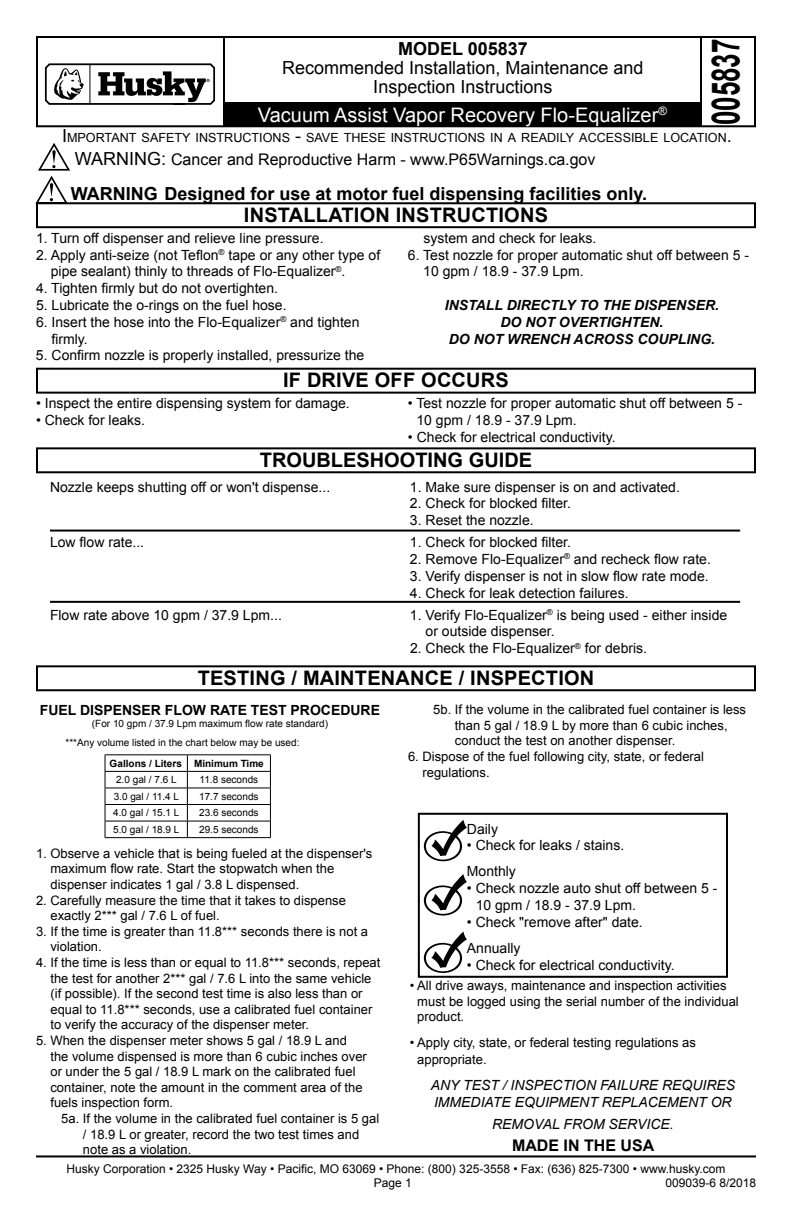
<style>
.page{position:relative;width:792px;height:1224px;background:#fff}
.page>*{position:absolute;margin:0;border:0;box-sizing:border-box;transform-origin:0 0}
.t1{font:700 39px "Arial";color:#000;scale:.67 1}
.t2{font:700 20px "Arial";letter-spacing:.01em;color:#000}
.t3{font:20px "Arial";color:#fff}
.t4{font:700 18px "Arial";color:#000}
.t5{font:18px/19px "Arial";color:#000;text-align:center}
.t6{font:16px "Arial";color:#000}
.t7{font:700 16px "Arial";color:#000}
.t8{font:14px/16.8px "Arial";color:#000}
.t9{font:italic 14px/16.8px "Arial";color:#000}
.t10{font:italic 700 14px/16.8px "Arial";color:#000;text-align:center}
.t11{font:700 14px "Arial";color:#000}
.t12{font:13px/15.6px "Arial";color:#000}
.t13{font:12.6px "Arial";color:#000}
.t14{font:12px/14.4px "Arial";color:#000;text-align:center}
.t15{font:10px "Arial";color:#000}
.t16{font:700 10px "Arial";color:#000}
.s1{font-size:18px}
.s2{font-style:inherit}
</style>
<div class="page">
<div style="left:36px;top:36px;width:720px;height:91px;border:2px solid #000"></div>
<hr style="left:223px;top:37px;width:2px;height:89px;background:#000">
<hr style="left:700px;top:36px;width:2px;height:90px;background:#000">
<div style="left:224px;top:103px;width:476px;height:23px;background:#000"></div>
<div style="left:36px;top:202px;width:720px;height:26px;border:2px solid #000"></div>
<div style="left:36px;top:368px;width:720px;height:26px;border:2px solid #000"></div>
<div style="left:36px;top:665px;width:720px;height:26px;border:2px solid #000"></div>
<hr style="left:36px;top:1155px;width:720px;height:2px;background:#000">
<div style="left:36px;top:447px;width:720px;height:26px;border:2px solid #000"></div>
<hr style="left:50px;top:530px;width:690px;height:2px;background:#000">
<hr style="left:50px;top:601px;width:690px;height:2px;background:#000">
<svg style="left:424px;top:874px;width:43px;height:42px"></svg>
<svg style="left:424px;top:820px;width:43px;height:41px"></svg>
<svg style="left:424px;top:932px;width:43px;height:41px"></svg>
<div style="left:418px;top:813px;width:310px;height:165px;border:2px solid #000"></div>
<hr style="left:105px;top:771px;width:82px;height:1px;background:#000">
<hr style="left:187px;top:771px;width:84px;height:1px;background:#000">
<hr style="left:105px;top:788px;width:82px;height:1px;background:#000">
<hr style="left:187px;top:788px;width:84px;height:1px;background:#000">
<hr style="left:105px;top:804px;width:82px;height:1px;background:#000">
<hr style="left:187px;top:804px;width:84px;height:1px;background:#000">
<hr style="left:105px;top:821px;width:82px;height:1px;background:#000">
<hr style="left:187px;top:821px;width:84px;height:1px;background:#000">
<svg style="left:187px;top:755px;width:1px;height:82px"></svg>
<hr style="left:105px;top:754px;width:82px;height:1px;background:#000">
<hr style="left:187px;top:754px;width:84px;height:1px;background:#000">
<svg style="left:105px;top:755px;width:1px;height:82px"></svg>
<svg style="left:270px;top:755px;width:1px;height:82px"></svg>
<hr style="left:105px;top:837px;width:82px;height:1px;background:#000">
<hr style="left:187px;top:837px;width:84px;height:1px;background:#000">
<svg style="left:44px;top:63px;width:171px;height:42px"></svg>
<svg style="left:35px;top:143px;width:35px;height:61px"></svg>
<h3 class="t4" style="left:398px;top:42px;width:131px">MODEL 005837</h3>
<h3 class="t5" style="left:282px;top:58px;width:363px">Recommended Installation, Maintenance and<br>Inspection Instructions</h3>
<h2 class="t3" style="left:258px;top:102px;width:411px">Vacuum Assist Vapor Recovery Flo-Equalizer<sup>®</sup></h2>
<h1 class="t1" style="left:711px;top:125px;width:131px;rotate:-90deg">005837</h1>
<p class="t13" style="left:62px;top:130px;width:671px"><span class="s1">I</span>MPORTANT SAFETY INSTRUCTIONS <span class="s1">-</span> SAVE THESE INSTRUCTIONS IN A READILY ACCESSIBLE LOCATION<span class="s1">.</span></p>
<p class="t6" style="left:75px;top:153px;width:522px"><span class="s1">WARNING:</span> Cancer and Reproductive Harm <span class="s2">-</span> www.P65Warnings.ca.gov</p>
<h3 class="t4" style="left:71px;top:187px;width:578px">WARNING Designed for use at motor fuel dispensing facilities only.</h3>
<h2 class="t2" style="left:244px;top:207px;width:306px">INSTALLATION INSTRUCTIONS</h2>
<p class="t8" style="left:36px;top:231px;width:289px">1. Turn off dispenser and relieve line pressure.</p>
<p class="t8" style="left:51px;top:246px;width:331px;text-indent:-15px">2. Apply anti-seize (not Teflon<sup>®</sup> tape or any other type of pipe sealant) thinly to threads of Flo-Equalizer<sup>®</sup>.</p>
<p class="t8" style="left:36px;top:280px;width:244px">4. Tighten firmly but do not overtighten.</p>
<p class="t8" style="left:36px;top:297px;width:252px">5. Lubricate the o-rings on the fuel hose.</p>
<p class="t8" style="left:52px;top:315px;width:309px;text-indent:-16px">6. Insert the hose into the Flo-Equalizer<sup>®</sup> and tighten firmly.</p>
<p class="t8" style="left:36px;top:347px;width:330px">5. Confirm nozzle is properly installed, pressurize the</p>
<p class="t8" style="left:424px;top:230px;width:174px">system and check for leaks.</p>
<p class="t8" style="left:423px;top:246px;width:327px;text-indent:-15px">6. Test nozzle for proper automatic shut off between 5 -<br>10 gpm / 18.9 - 37.9 Lpm.</p>
<p class="t10" style="left:445px;top:297px;width:276px">INSTALL DIRECTLY TO THE DISPENSER.<br>DO NOT OVERTIGHTEN.<br>DO NOT WRENCH ACROSS COUPLING.</p>
<h2 class="t2" style="left:283px;top:373px;width:227px">IF DRIVE OFF OCCURS</h2>
<p class="t8" style="left:36px;top:395px;width:315px">• Inspect the entire dispensing system for damage.</p>
<p class="t8" style="left:36px;top:412px;width:111px">• Check for leaks.</p>
<p class="t8" style="left:417px;top:395px;width:327px;text-indent:-9px">• Test nozzle for proper automatic shut off between 5 -<br>10 gpm / 18.9 - 37.9 Lpm.</p>
<p class="t8" style="left:408px;top:429px;width:209px">• Check for electrical conductivity.</p>
<h2 class="t2" style="left:260px;top:452px;width:274px">TROUBLESHOOTING GUIDE</h2>
<p class="t8" style="left:50px;top:478px;width:282px">Nozzle keeps shutting off or won't dispense...</p>
<p class="t8" style="left:410px;top:478px;width:272px">1. Make sure dispenser is on and activated.</p>
<p class="t8" style="left:410px;top:495px;width:163px">2. Check for blocked filter.</p>
<p class="t8" style="left:410px;top:512px;width:125px">3. Reset the nozzle.</p>
<p class="t8" style="left:50px;top:534px;width:96px">Low flow rate...</p>
<p class="t8" style="left:410px;top:534px;width:163px">1. Check for blocked filter.</p>
<p class="t8" style="left:410px;top:551px;width:302px">2. Remove Flo-Equalizer<sup>®</sup> and recheck flow rate.</p>
<p class="t8" style="left:410px;top:568px;width:300px">3. Verify dispenser is not in slow flow rate mode.</p>
<p class="t8" style="left:410px;top:584px;width:220px">4. Check for leak detection failures.</p>
<p class="t8" style="left:50px;top:606px;width:233px">Flow rate above 10 gpm / 37.9 Lpm...</p>
<p class="t8" style="left:426px;top:606px;width:303px;text-indent:-16px">1. Verify Flo-Equalizer<sup>®</sup> is being used - either inside or outside dispenser.</p>
<p class="t8" style="left:410px;top:640px;width:239px">2. Check the Flo-Equalizer<sup>®</sup> for debris.</p>
<h2 class="t2" style="left:198px;top:670px;width:398px">TESTING / MAINTENANCE / INSPECTION</h2>
<p class="t11" style="left:40px;top:705px;width:342px">FUEL DISPENSER FLOW RATE TEST PROCEDURE</p>
<p class="t15" style="left:92px;top:717px;width:238px">(For 10 gpm / 37.9 Lpm maximum flow rate standard)</p>
<p class="t12" style="left:455px;top:702px;width:293px;text-indent:-22px">5b. If the volume in the calibrated fuel container is less than 5 gal / 18.9 L by more than 6 cubic inches, conduct the test on another dispenser.</p>
<p class="t12" style="left:422px;top:749px;width:283px;text-indent:-14px">6. Dispose of the fuel following city, state, or federal regulations.</p>
<p class="t15" style="left:66px;top:739px;width:235px">***Any volume listed in the chart below may be used:</p>
<p class="t16" style="left:110px;top:759px;width:156px">Gallons / Liters Minimum Time</p>
<p class="t15" style="left:116px;top:773px;width:62px">2.0 gal / 7.6 L</p>
<p class="t15" style="left:200px;top:773px;width:60px">11.8 seconds</p>
<p class="t15" style="left:114px;top:790px;width:67px">3.0 gal / 11.4 L</p>
<p class="t15" style="left:199px;top:790px;width:61px">17.7 seconds</p>
<p class="t15" style="left:113px;top:806px;width:68px">4.0 gal / 15.1 L</p>
<p class="t15" style="left:199px;top:806px;width:61px">23.6 seconds</p>
<p class="t15" style="left:113px;top:823px;width:68px">5.0 gal / 18.9 L</p>
<p class="t15" style="left:199px;top:823px;width:61px">29.5 seconds</p>
<p class="t8" style="left:467px;top:822px;width:33px">Daily</p>
<p class="t8" style="left:467px;top:833px;width:159px;line-height:26px">• Check for leaks / stains.<br>Monthly</p>
<p class="t8" style="left:476px;top:880px;width:243px;text-indent:-9px">• Check nozzle auto shut off between 5 -<br>10 gpm / 18.9 - 37.9 Lpm.</p>
<p class="t8" style="left:467px;top:909px;width:177px;line-height:26px">• Check "remove after" date.<br>Annually</p>
<p class="t8" style="left:467px;top:956px;width:209px">• Check for electrical conductivity.</p>
<p class="t12" style="left:50px;top:845px;width:323px;text-indent:-14px">1. Observe a vehicle that is being fueled at the dispenser's maximum flow rate. Start the stopwatch when the dispenser indicates 1 gal / 3.8 L dispensed.</p>
<p class="t12" style="left:50px;top:892px;width:297px;text-indent:-14px">2. Carefully measure the time that it takes to dispense exactly 2*** gal / 7.6 L of fuel.</p>
<p class="t12" style="left:50px;top:923px;width:319px;text-indent:-14px">3. If the time is greater than 11.8*** seconds there is not a violation.</p>
<p class="t12" style="left:50px;top:955px;width:331px;text-indent:-14px">4. If the time is less than or equal to 11.8*** seconds, repeat the test for another 2*** gal / 7.6 L into the same vehicle (if possible). If the second test time is also less than or equal to 11.8*** seconds, use a calibrated fuel container to verify the accuracy of the dispenser meter.</p>
<p class="t12" style="left:50px;top:1033px;width:318px;text-indent:-14px">5. When the dispenser meter shows 5 gal / 18.9 L and the volume dispensed is more than 6 cubic inches over or under the 5 gal / 18.9 L mark on the calibrated fuel container, note the amount in the comment area of the fuels inspection form.</p>
<p class="t12" style="left:83px;top:1111px;width:298px;text-indent:-22px">5a. If the volume in the calibrated fuel container is 5 gal / 18.9 L or greater, record the two test times and note as a violation.</p>
<p class="t12" style="left:417px;top:978px;width:323px;text-indent:-7px">• All drive aways, maintenance and inspection activities must be logged using the serial number of the individual product.</p>
<p class="t12" style="left:417px;top:1034px;width:280px;line-height:16.8px;text-indent:-7px">• Apply city, state, or federal testing regulations as appropriate.</p>
<p class="t9" style="left:431px;top:1077px;width:306px">ANY TEST / INSPECTION FAILURE REQUIRES<br>IMMEDIATE EQUIPMENT REPLACEMENT OR</p>
<p class="t9" style="left:492px;top:1116px;width:183px">REMOVAL FROM SERVICE.</p>
<p class="t7" style="left:512px;top:1139px;width:144px">MADE IN THE USA</p>
<p class="t14" style="left:66px;top:1161px;width:661px">Husky Corporation • 2325 Husky Way • Pacific, MO 63069 • Phone: (800) 325-3558 • Fax: (636) 825-7300 • www.husky.com<br>Page 1</p>
<p class="t14" style="left:665px;top:1176px;width:92px">009039-6 8/2018</p>
</div>
